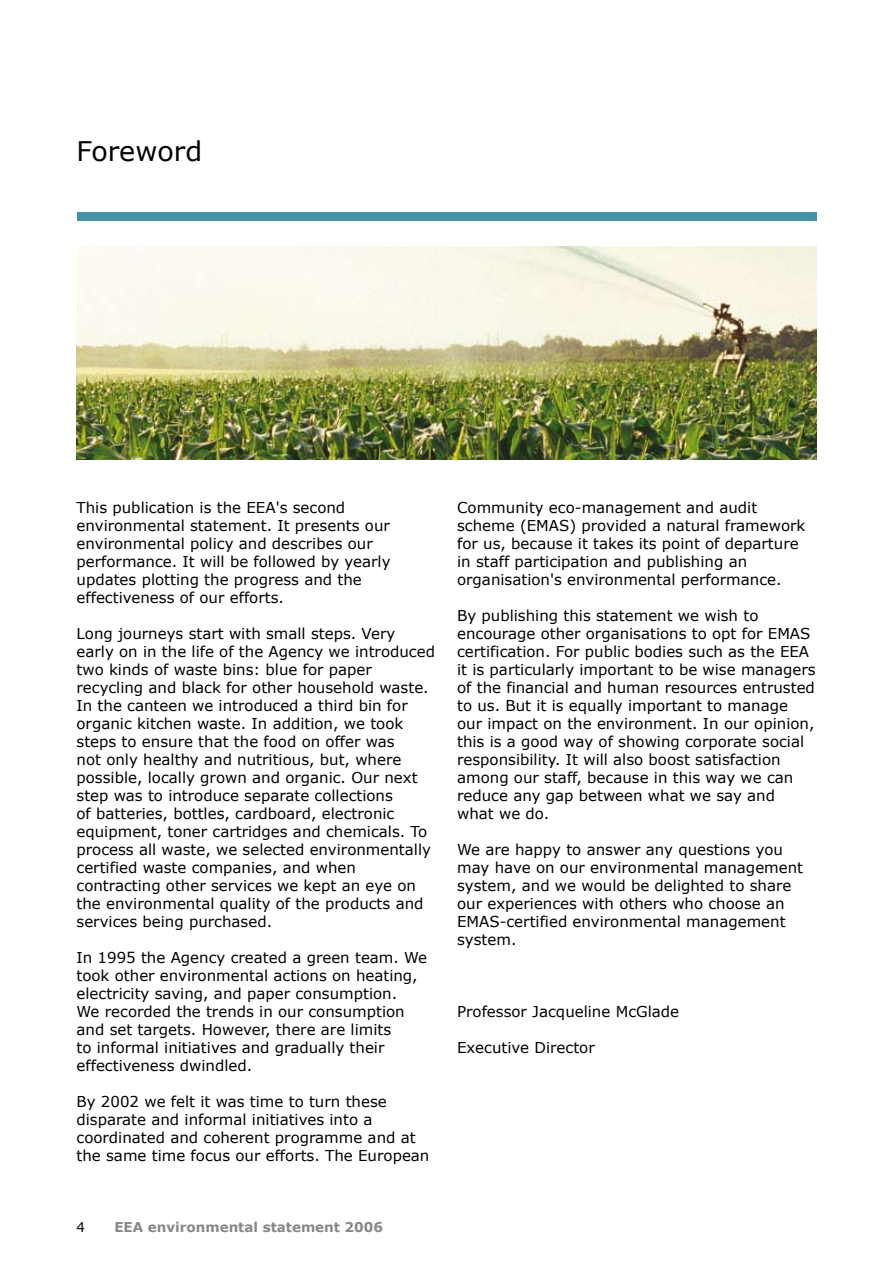
<style>
.page{position:relative;width:893px;height:1263px;background:#fff}
.page>*{position:absolute;margin:0;border:0;box-sizing:border-box;transform-origin:0 0}
.t1{font:27px "Verdana";color:#000}
.t2{font:15px/18px "Verdana";color:#000}
.t3{font:700 13.5px "Verdana";color:#878889}
</style>
<div class="page">
<div style="left:77px;top:213px;width:739px;height:8px;background:#4791a6"></div>
<img style="left:77px;top:247px;width:739px;height:212px">
<h1 class="t1" style="left:77px;top:134px;width:127px">Foreword</h1>
<p class="t2" style="left:77px;top:498px;width:316px">This publication is the EEA's second environmental statement. It presents our environmental policy and describes our performance. It will be followed by yearly updates plotting the progress and the effectiveness of our efforts.</p>
<p class="t2" style="left:77px;top:624px;width:360px">Long journeys start with small steps. Very early on in the life of the Agency we introduced two kinds of waste bins: blue for paper recycling and black for other household waste.<br>In the canteen we introduced a third bin for organic kitchen waste. In addition, we took steps to ensure that the food on offer was<br>not only healthy and nutritious, but, where possible, locally grown and organic. Our next step was to introduce separate collections<br>of batteries, bottles, cardboard, electronic equipment, toner cartridges and chemicals. To process all waste, we selected environmentally certified waste companies, and when contracting other services we kept an eye on the environmental quality of the products and services being purchased.</p>
<p class="t2" style="left:77px;top:948px;width:352px">In 1995 the Agency created a green team. We took other environmental actions on heating, electricity saving, and paper consumption.<br>We recorded the trends in our consumption and set targets. However, there are limits<br>to informal initiatives and gradually their effectiveness dwindled.</p>
<p class="t2" style="left:77px;top:1092px;width:354px">By 2002 we felt it was time to turn these disparate and informal initiatives into a coordinated and coherent programme and at the same time focus our efforts. The European</p>
<p class="t3" style="left:114px;top:1218px;width:270px">EEA environmental statement 2006</p>
<p class="t2" style="left:457px;top:498px;width:350px">Community eco-management and audit scheme (EMAS) provided a natural framework for us, because it takes its point of departure in staff participation and publishing an organisation's environmental performance.</p>
<p class="t2" style="left:457px;top:606px;width:360px">By publishing this statement we wish to encourage other organisations to opt for EMAS certification. For public bodies such as the EEA it is particularly important to be wise managers of the financial and human resources entrusted to us. But it is equally important to manage our impact on the environment. In our opinion, this is a good way of showing corporate social responsibility. It will also boost satisfaction among our staff, because in this way we can reduce any gap between what we say and<br>what we do.</p>
<p class="t2" style="left:457px;top:840px;width:348px">We are happy to answer any questions you may have on our environmental management system, and we would be delighted to share our experiences with others who choose an EMAS-certified environmental management system.</p>
<p class="t2" style="left:457px;top:1002px;width:224px">Professor Jacqueline McGlade</p>
<p class="t2" style="left:457px;top:1038px;width:139px">Executive Director</p>
</div>
